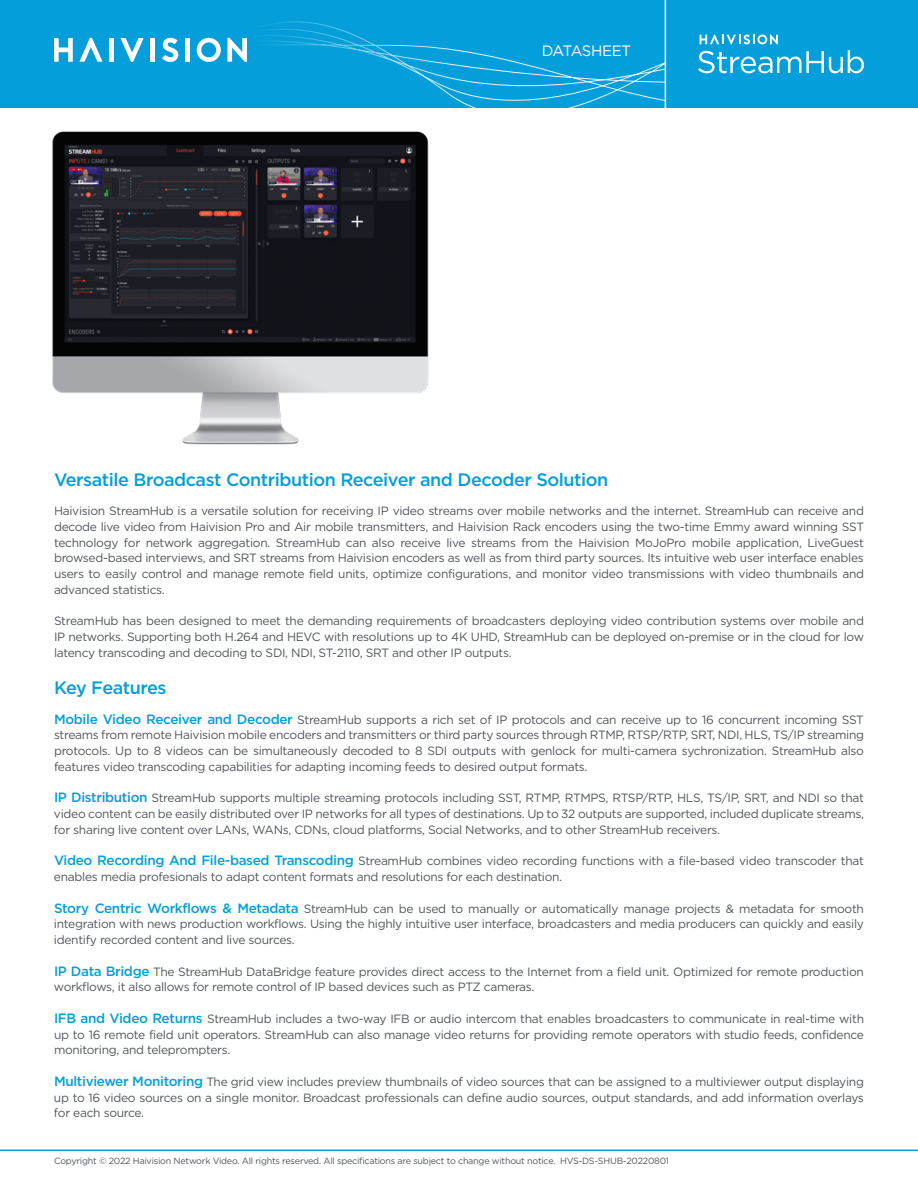
<style>
.page{position:relative;width:918px;height:1188px;background:#fff}
.page>*{position:absolute;margin:0;border:0;box-sizing:border-box;transform-origin:0 0}
.t1{font:500 18px "Gotham";letter-spacing:-.025em;color:#049fdb}
.t2{font:15px "Gotham";letter-spacing:-.035em;color:#fff}
.t3{font:12px/15.8px "Gotham";letter-spacing:-.025em;color:#52555b;text-align:justify}
.t4{font:9px "Gotham";letter-spacing:-.025em;color:#52555b}
.s1{font-weight:500;font-size:13.5px;color:#049fdb}
</style>
<div class="page">
<svg style="left:0;top:0;width:665px;height:108px;background:#0fa3dc"></svg>
<div style="left:665px;top:0;width:253px;height:108px;background:#049fdb"></div>
<hr style="left:665px;top:0;width:1px;height:112px;background:#fff">
<hr style="left:0;top:1150px;width:918px;height:1px;background:#049fdb">
<svg style="left:698px;top:50px;width:166px;height:23px"></svg>
<svg style="left:700px;top:35px;width:78px;height:9px"></svg>
<img style="left:52px;top:131px;width:377px;height:314px">
<p class="t2" style="left:542px;top:41px;width:91px">DATASHEET</p>
<h1 class="t1" style="left:54px;top:468px;width:556px">Versatile Broadcast Contribution Receiver and Decoder Solution</h1>
<p class="t3" style="left:54px;top:503px;width:812px">Haivision StreamHub is a versatile solution for receiving IP video streams over mobile networks and the internet. StreamHub can receive and decode live video from Haivision Pro and Air mobile transmitters, and Haivision Rack encoders using the two-time Emmy award winning SST technology for network aggregation. StreamHub can also receive live streams from the Haivision MoJoPro mobile application, LiveGuest browsed-based interviews, and SRT streams from Haivision encoders as well as from third party sources. Its intuitive web user interface enables users to easily control and manage remote field units, optimize configurations, and monitor video transmissions with video thumbnails and advanced statistics.</p>
<p class="t3" style="left:54px;top:613px;width:812px">StreamHub has been designed to meet the demanding requirements of broadcasters deploying video contribution systems over mobile and IP networks. Supporting both H.264 and HEVC with resolutions up to 4K UHD, StreamHub can be deployed on-premise or in the cloud for low latency transcoding and decoding to SDI, NDI, ST-2110, SRT and other IP outputs.</p>
<h1 class="t1" style="left:54px;top:676px;width:114px">Key Features</h1>
<p class="t3" style="left:54px;top:711px;width:812px"><span class="s1">Mobile Video Receiver and Decoder</span> StreamHub supports a rich set of IP protocols and can receive up to 16 concurrent incoming SST streams from remote Haivision mobile encoders and transmitters or third party sources through RTMP, RTSP/RTP, SRT, NDI, HLS, TS/IP streaming protocols. Up to 8 videos can be simultaneously decoded to 8 SDI outputs with genlock for multi-camera sychronization. StreamHub also features video transcoding capabilities for adapting incoming feeds to desired output formats.</p>
<p class="t3" style="left:54px;top:790px;width:812px"><span class="s1">IP Distribution</span> StreamHub supports multiple streaming protocols including SST, RTMP, RTMPS, RTSP/RTP, HLS, TS/IP, SRT, and NDI so that video content can be easily distributed over IP networks for all types of destinations. Up to 32 outputs are supported, included duplicate streams, for sharing live content over LANs, WANs, CDNs, cloud platforms, Social Networks, and to other StreamHub receivers.</p>
<p class="t3" style="left:54px;top:853px;width:812px"><span class="s1">Video Recording And File-based Transcoding</span> StreamHub combines video recording functions with a file-based video transcoder that enables media profesionals to adapt content formats and resolutions for each destination.</p>
<p class="t3" style="left:54px;top:900px;width:812px"><span class="s1">Story Centric Workflows &amp; Metadata</span> StreamHub can be used to manually or automatically manage projects &amp; metadata for smooth integration with news production workflows. Using the highly intuitive user interface, broadcasters and media producers can quickly and easily identify recorded content and live sources.</p>
<p class="t3" style="left:54px;top:963px;width:812px"><span class="s1">IP Data Bridge</span> The StreamHub DataBridge feature provides direct access to the Internet from a field unit. Optimized for remote production workflows, it also allows for remote control of IP based devices such as PTZ cameras.</p>
<p class="t3" style="left:54px;top:1011px;width:812px"><span class="s1">IFB and Video Returns</span> StreamHub includes a two-way IFB or audio intercom that enables broadcasters to communicate in real-time with up to 16 remote field unit operators. StreamHub can also manage video returns for providing remote operators with studio feeds, confidence monitoring, and teleprompters.</p>
<p class="t3" style="left:54px;top:1074px;width:812px"><span class="s1">Multiviewer Monitoring</span> The grid view includes preview thumbnails of video sources that can be assigned to a multiviewer output displaying up to 16 video sources on a single monitor. Broadcast professionals can define audio sources, output standards, and add information overlays for each source.</p>
<p class="t4" style="left:54px;top:1155px;width:617px">Copyright © 2022 Haivision Network Video. All rights reserved. All specifications are subject to change without notice. HVS-DS-SHUB-20220801</p>
</div>
